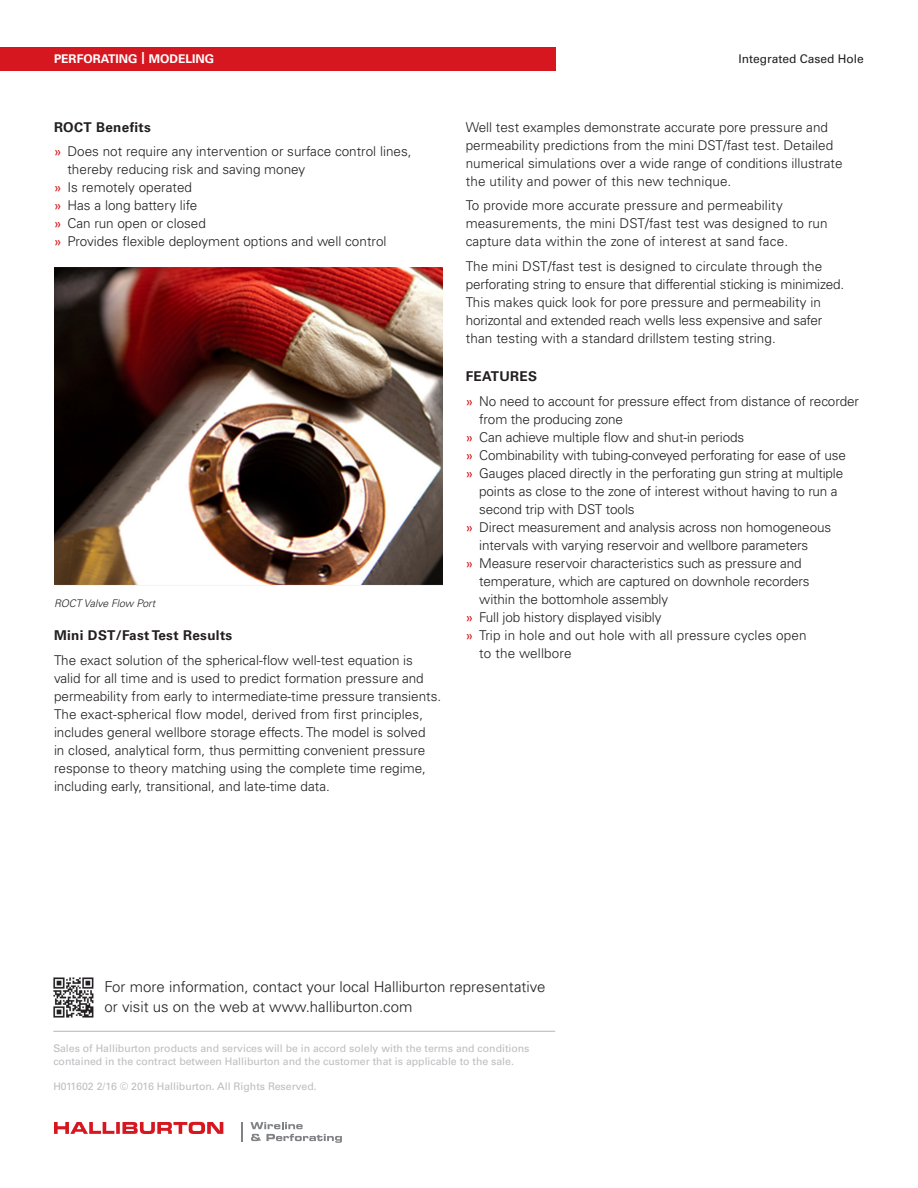
<style>
.page{position:relative;width:918px;height:1188px;background:#fff}
.page>*{position:absolute;margin:0;border:0;box-sizing:border-box;transform-origin:0 0}
.t1{font:300 15px/19.5px "Univers LT Std";color:#231f20}
.Body{font:300 13.5px/18px "Univers LT Std";color:#231f20}
.Body_Subhead_2{font:700 13.5px "Univers LT Std";letter-spacing:.025em;color:#231f20}
.Body_Subhead{font:700 13.5px "Univers LT Std";letter-spacing:.025em;color:#231f20}
.t2{font:700 12px "Univers LT Std";color:#fff}
.t3{font:12px "Univers LT Std";color:#231f20}
.t4{font:10.5px/12.6px "Univers LT Std";color:#bcbdc0}
.t5{font:italic 300 10.5px "Univers LT Std";color:#231f20}
.s1{font-weight:400;color:#d7171f}
</style>
<div class="page">
<img style="left:53px;top:977px;width:41px;height:41px">
<img style="left:55px;top:267px;width:387px;height:317px">
<div style="left:0;top:47px;width:555px;height:23px;background:#d7171f"></div>
<hr style="left:53px;top:1031px;width:502px;height:1px;background:#bcbdc0">
<svg style="left:54px;top:1122px;width:169px;height:12px"></svg>
<svg style="left:250px;top:1122px;width:92px;height:21px"></svg>
<svg style="left:241px;top:1122px;width:1px;height:19px"></svg>
<p class="t2" style="left:54px;top:51px;width:162px">PERFORATING | MODE ING</p>
<p class="t3" style="left:739px;top:51px;width:127px">Integrated Cased Hole</p>
<p class="Body_Subhead_2" style="left:54px;top:119px;width:98px">ROCT Benefits</p>
<p class="Body" style="left:68px;top:143px;width:346px;text-indent:-14px"><span class="s1">»</span> Does not require any intervention or surface control lines, thereby reducing risk and saving money</p>
<p class="Body" style="left:54px;top:179px;width:140px"><span class="s1">»</span> Is remotely operated</p>
<p class="Body" style="left:54px;top:197px;width:145px"><span class="s1">»</span> Has a long battery life</p>
<p class="Body" style="left:54px;top:215px;width:153px"><span class="s1">»</span> Can run open or closed</p>
<p class="Body" style="left:54px;top:233px;width:334px"><span class="s1">»</span> Provides flexible deployment options and well control</p>
<p class="t5" style="left:54px;top:597px;width:103px">ROCT Valve Flow Port</p>
<p class="Body_Subhead_2" style="left:54px;top:627px;width:180px">Mini DST/Fast Test Results</p>
<p class="Body" style="left:54px;top:651px;width:389px">The exact solution of the spherical-flow well-test equation is valid for all time and is used to predict formation pressure and permeability from early to intermediate-time pressure transients.<br>The exact-spherical flow model, derived from first principles, includes general wellbore storage effects. The model is solved<br>in closed, analytical form, thus permitting convenient pressure response to theory matching using the complete time regime, including early, transitional, and late-time data.</p>
<p class="Body" style="left:466px;top:118px;width:378px">Well test examples demonstrate accurate pore pressure and permeability predictions from the mini DST/fast test. Detailed numerical simulations over a wide range of conditions illustrate the utility and power of this new technique.</p>
<p class="Body" style="left:466px;top:197px;width:363px">To provide more accurate pressure and permeability measurements, the mini DST/fast test was designed to run capture data within the zone of interest at sand face.</p>
<p class="Body" style="left:466px;top:257px;width:380px">The mini DST/fast test is designed to circulate through the perforating string to ensure that differential sticking is minimized.<br>This makes quick look for pore pressure and permeability in horizontal and extended reach wells less expensive and safer than testing with a standard drillstem testing string.</p>
<p class="Body_Subhead" style="left:466px;top:369px;width:73px">FEATURES</p>
<p class="Body" style="left:479px;top:392px;width:381px;text-indent:-14px"><span class="s1">»</span> No need to account for pressure effect from distance of recorder from the producing zone</p>
<p class="Body" style="left:466px;top:428px;width:280px"><span class="s1">»</span> Can achieve multiple flow and shut-in periods</p>
<p class="Body" style="left:466px;top:446px;width:382px"><span class="s1">»</span> Combinability with tubing-conveyed perforating for ease of use</p>
<p class="Body" style="left:479px;top:464px;width:366px;text-indent:-14px"><span class="s1">»</span> Gauges placed directly in the perforating gun string at multiple points as close to the zone of interest without having to run a second trip with DST tools</p>
<p class="Body" style="left:479px;top:518px;width:353px;text-indent:-14px"><span class="s1">»</span> Direct measurement and analysis across non homogeneous intervals with varying reservoir and wellbore parameters</p>
<p class="Body" style="left:479px;top:554px;width:332px;text-indent:-14px"><span class="s1">»</span> Measure reservoir characteristics such as pressure and temperature, which are captured on downhole recorders within the bottomhole assembly</p>
<p class="Body" style="left:466px;top:608px;width:197px"><span class="s1">»</span> Full job history displayed visibly</p>
<p class="Body" style="left:479px;top:626px;width:329px;text-indent:-14px"><span class="s1">»</span> Trip in hole and out hole with all pressure cycles open to the wellbore</p>
<p class="t1" style="left:105px;top:977px;width:442px">For more information, contact your local Halliburton representative or visit us on the web at www.halliburton.com</p>
<p class="t4" style="left:53px;top:1042px;width:478px">Sales of Halliburton products and services will be in accord solely with the terms and conditions contained in the contract between Halliburton and the customer that is applicable to the sale.</p>
<p class="t4" style="left:53px;top:1080px;width:265px">H011602 2/16 © 2016 Halliburton. All Rights Reserved.</p>
</div>
